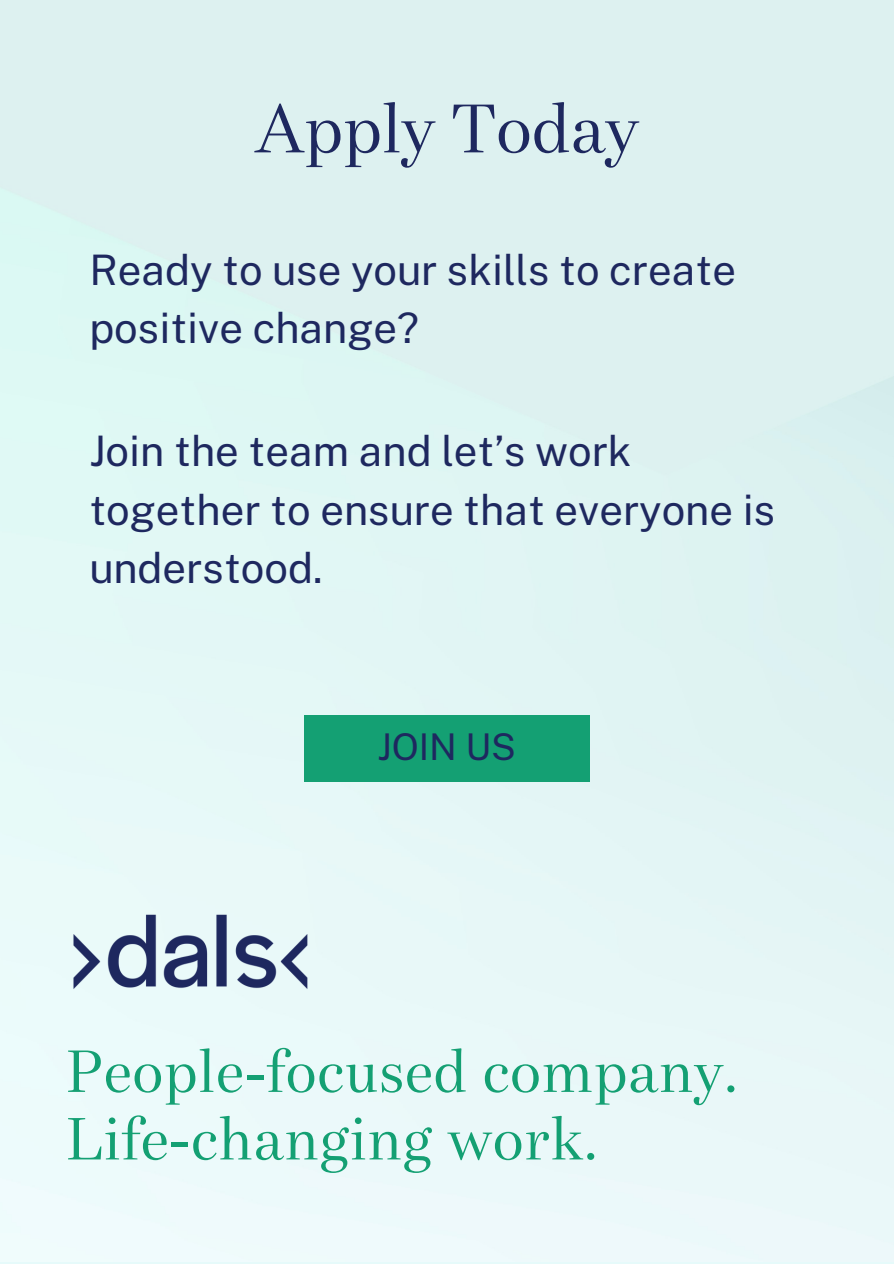
<style>
.page{position:relative;width:894px;height:1264px;background:#fff}
.page>*{position:absolute;margin:0;border:0;box-sizing:border-box;transform-origin:0 0}
.t1{font:67.5px "Bressay Display";color:#1e285f}
.t2{font:58.5px/67.5px "Bressay Display";letter-spacing:.01em;color:#14a073}
.t3{font:42px/58.5px "Public Sans";color:#1e285f}
.t4{font:36.75px "Public Sans";color:#1e285f}
</style>
<div class="page">
<img style="left:0;top:0;width:893px;height:1261px">
<img style="left:65px;top:905px;width:252px;height:93px">
<div style="left:304px;top:715px;width:285px;height:66px;background:#14a073"></div>
<h1 class="t1" style="left:255px;top:84px;width:385px">Apply Today</h1>
<h3 class="t3" style="left:89px;top:240px;width:648px">Ready to use your skills to create positive change?</h3>
<p class="t3" style="left:89px;top:422px;width:687px">Join the team and let’s work together to ensure that everyone is understood.</p>
<p class="t4" style="left:377px;top:725px;width:140px">JOIN US</p>
<h3 class="t2" style="left:65px;top:1037px;width:674px">People-focused company.<br>Life-changing work.</h3>
</div>
